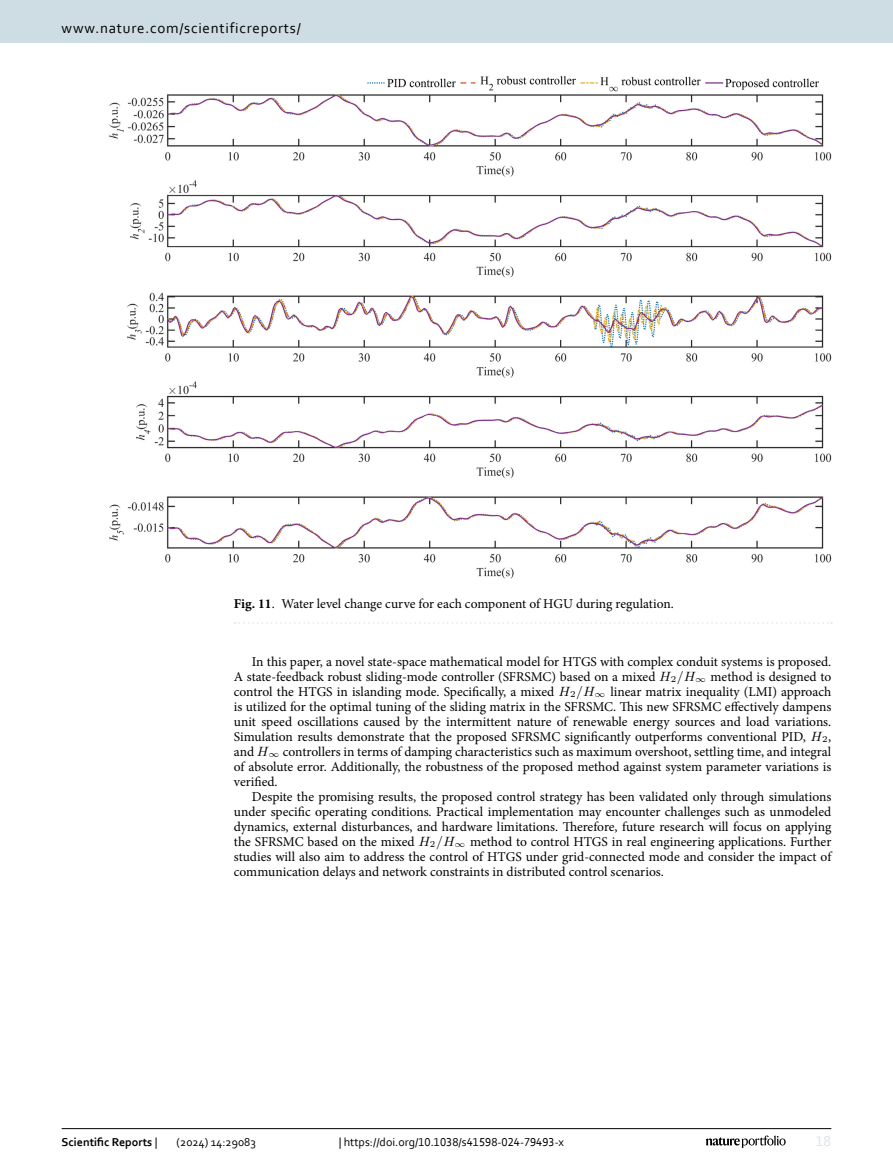
<style>
.page{position:relative;width:893px;height:1174px;background:#fff}
.page>*{position:absolute;margin:0;border:0;box-sizing:border-box;transform-origin:0 0}
.t1{font:15px "Corbel";letter-spacing:.05em;color:#000}
.t2{font:15px "Corbel";color:#d9e4eb}
.Body_Text_Indent{font:13.5px/15px "Minion Pro";color:#000;text-align:justify}
.Figure_Caption{font:13.5px "Minion Pro";letter-spacing:-.005em;color:#000}
.t3{font:12px "Corbel";color:#000}
.t4{font:700 12px "Corbel";color:#000}
.s1{font-weight:700}
.s2{font-family:"LM Math Italic 9"}
.s3{font-weight:400}
</style>
<div class="page">
<img style="left:109px;top:76px;width:722px;height:503px">
<svg style="left:235px;top:622px;width:597px;height:2px"></svg>
<hr style="left:62px;top:1128px;width:769px;height:1px;background:#000">
<svg style="left:706px;top:1135px;width:80px;height:12px"></svg>
<div style="left:0;top:0;width:893px;height:43px;background:#cedde4"></div>
<p class="t1" style="left:62px;top:18px;width:241px">www.nature.com/scientificreports/</p>
<p class="Figure_Caption" style="left:234px;top:594px;width:441px"><span class="s1">Fig. 11</span>. Water level change curve for each component of HGU during regulation.</p>
<p class="Body_Text_Indent" style="left:234px;top:654px;width:599px;text-indent:18px">In this paper, a novel state-space mathematical model for HTGS with complex conduit systems is proposed.<br>A state-feedback robust sliding-mode controller (SFRSMC) based on a mixed <span class="s2">H</span><sub>2</sub><span class="s2">/H</span>∞ method is designed to control the HTGS in islanding mode. Specifically, a mixed <span class="s2">H</span><sub>2</sub><span class="s2">/H</span>∞ linear matrix inequality (LMI) approach is utilized for the optimal tuning of the sliding matrix in the SFRSMC. This new SFRSMC effectively dampens unit speed oscillations caused by the intermittent nature of renewable energy sources and load variations.<br>Simulation results demonstrate that the proposed SFRSMC significantly outperforms conventional PID, <span class="s2">H</span><sub>2</sub>, and <span class="s2">H</span>∞ controllers in terms of damping characteristics such as maximum overshoot, settling time, and integral of absolute error. Additionally, the robustness of the proposed method against system parameter variations is verified.</p>
<p class="Body_Text_Indent" style="left:234px;top:789px;width:599px;text-indent:18px">Despite the promising results, the proposed control strategy has been validated only through simulations under specific operating conditions. Practical implementation may encounter challenges such as unmodeled dynamics, external disturbances, and hardware limitations. Therefore, future research will focus on applying the SFRSMC based on the mixed <span class="s2">H</span><sub>2</sub><span class="s2">/H</span>∞ method to control HTGS in real engineering applications. Further studies will also aim to address the control of HTGS under grid-connected mode and consider the impact of communication delays and network constraints in distributed control scenarios.</p>
<p class="t4" style="left:62px;top:1134px;width:97px">Scientific Reports <span class="s3">|</span></p>
<p class="t3" style="left:177px;top:1134px;width:81px">(2024) 14:29083</p>
<p class="t3" style="left:339px;top:1134px;width:227px">| https://doi.org/10.1038/s41598-024-79493-x</p>
<p class="t2" style="left:816px;top:1132px;width:17px">18</p>
</div>
